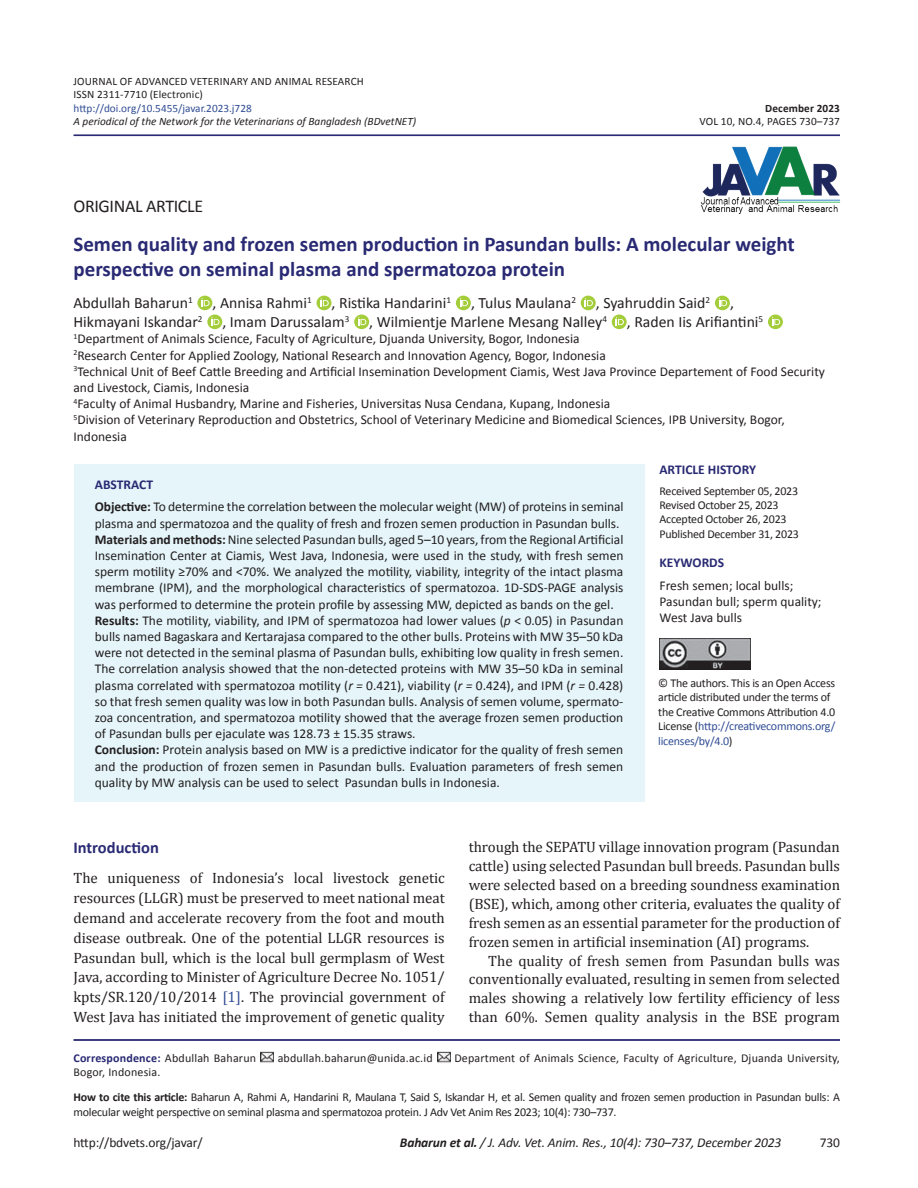
<style>
.page{position:relative;width:918px;height:1188px;background:#fff}
.page>*{position:absolute;margin:0;border:0;box-sizing:border-box;transform-origin:0 0}
.t1{font:700 21px/25.2px "Calibri";color:#292a73}
.t2{font:18px "Calibri";letter-spacing:-.02em;color:#231f20}
.t3{font:700 16.5px "Calibri";color:#292a73}
.t4{font:15.75px "Calibri";color:#231f20}
.t5{font:15px/18.9px "Cambria";letter-spacing:-.005em;color:#231f20;text-align:justify}
.t6{font:13.5px/16.2px "Calibri";color:#231f20}
.t7{font:italic 13.5px "Calibri";letter-spacing:-.01em;color:#231f20}
.t8{font:700 13.5px "Calibri";color:#292a73}
.t9{font:12px/14.4px "Calibri";letter-spacing:-.02em;color:#231f20}
.t10{font:12px "Calibri";letter-spacing:.015em;color:#231f20}
.t11{font:700 12px "Calibri";letter-spacing:.015em;color:#292a73}
.t12{font:11.25px/13.5px "Calibri";letter-spacing:.01em;color:#231f20}
.t13{font:italic 11.25px "Calibri";color:#231f20}
.t14{font:11.25px "Calibri";color:#304d94}
.t15{font:700 11.25px "Calibri";letter-spacing:.01em;color:#231f20}
.s1{font-weight:700;color:#292a73}
.s2{font-weight:700}
.s3{font-style:italic}
.s4{color:#304d94}
.s5{font-weight:400;color:#231f20}
</style>
<div class="page">
<hr style="left:74px;top:134px;width:766px;height:2px;background:#292a73">
<svg style="left:198px;top:295px;width:15px;height:16px"></svg>
<svg style="left:197px;top:296px;width:15px;height:14px"></svg>
<svg style="left:201px;top:298px;width:9px;height:8px"></svg>
<svg style="left:316px;top:296px;width:16px;height:14px"></svg>
<svg style="left:321px;top:298px;width:8px;height:8px"></svg>
<svg style="left:456px;top:295px;width:14px;height:16px"></svg>
<div style="left:456px;top:296px;width:15px;height:14px;background:#a4cd3b;border-radius:50%"></div>
<svg style="left:460px;top:298px;width:8px;height:8px"></svg>
<svg style="left:581px;top:295px;width:14px;height:16px"></svg>
<svg style="left:581px;top:296px;width:15px;height:14px"></svg>
<svg style="left:585px;top:298px;width:8px;height:8px"></svg>
<svg style="left:715px;top:295px;width:14px;height:16px"></svg>
<div style="left:715px;top:296px;width:15px;height:14px;background:#a4cd3b;border-radius:50%"></div>
<svg style="left:719px;top:298px;width:8px;height:8px"></svg>
<svg style="left:207px;top:314px;width:15px;height:15px"></svg>
<svg style="left:211px;top:317px;width:9px;height:8px"></svg>
<svg style="left:354px;top:314px;width:15px;height:15px"></svg>
<svg style="left:358px;top:317px;width:8px;height:8px"></svg>
<svg style="left:611px;top:318px;width:16px;height:11px"></svg>
<svg style="left:612px;top:314px;width:15px;height:15px"></svg>
<svg style="left:616px;top:317px;width:8px;height:8px"></svg>
<svg style="left:768px;top:318px;width:15px;height:11px"></svg>
<svg style="left:768px;top:314px;width:15px;height:15px"></svg>
<svg style="left:772px;top:317px;width:8px;height:8px"></svg>
<hr style="left:74px;top:1039px;width:766px;height:2px;background:#292a73">
<svg style="left:260px;top:1052px;width:13px;height:11px"></svg>
<svg style="left:437px;top:1052px;width:13px;height:11px"></svg>
<img style="left:700px;top:146px;width:141px;height:69px">
<div style="left:74px;top:464px;width:570px;height:338px;background:#e5f5fa"></div>
<img style="left:660px;top:639px;width:90px;height:30px">
<p class="t12" style="left:74px;top:74px;width:292px">JOURNAL OF ADVANCED VETERINARY AND ANIMAL RESEARCH<br>ISSN 2311-7710 (Electronic)</p>
<p class="t14" style="left:74px;top:101px;width:180px">http://doi.org/10.5455/javar.2023.j728</p>
<p class="t15" style="left:765px;top:101px;width:76px">December 2023</p>
<p class="t13" style="left:74px;top:115px;width:344px">A periodical of the Network for the Veterinarians of Bangladesh (BDvetNET)</p>
<p class="t12" style="left:700px;top:114px;width:142px">VOL 10, NO.4, PAGES 730–737</p>
<h2 class="t2" style="left:74px;top:195px;width:131px">ORIGINAL ARTICLE</h2>
<h1 class="t1" style="left:74px;top:230px;width:723px">Semen quality and frozen semen production in Pasundan bulls: A molecular weight perspective on seminal plasma and spermatozoa protein</h1>
<p class="t4" style="left:74px;top:293px;width:121px">Abdullah Baharun<sup>1</sup></p>
<p class="t4" style="left:213px;top:293px;width:101px">, Annisa Rahmi<sup>1</sup></p>
<p class="t4" style="left:332px;top:293px;width:121px">, Ristika Handarini<sup>1</sup></p>
<p class="t4" style="left:471px;top:293px;width:106px">, Tulus Maulana<sup>2</sup></p>
<p class="t4" style="left:596px;top:293px;width:116px">, Syahruddin Said<sup>2</sup></p>
<p class="t4" style="left:730px;top:293px;width:5px">,</p>
<p class="t4" style="left:74px;top:312px;width:131px">Hikmayani Iskandar<sup>2</sup></p>
<p class="t4" style="left:222px;top:312px;width:128px">, Imam Darussalam<sup>3</sup></p>
<p class="t4" style="left:369px;top:312px;width:239px">, Wilmientje Marlene Mesang Nalley<sup>4</sup></p>
<p class="t4" style="left:627px;top:312px;width:138px">, Raden Iis Arifiantini<sup>5</sup></p>
<p class="t6" style="left:74px;top:330px;width:753px"><sup>1</sup>Department of Animals Science, Faculty of Agriculture, Djuanda University, Bogor, Indonesia<br><sup>2</sup>Research Center for Applied Zoology, National Research and Innovation Agency, Bogor, Indonesia<br><sup>3</sup>Technical Unit of Beef Cattle Breeding and Artificial Insemination Development Ciamis, West Java Province Departement of Food Security and Livestock, Ciamis, Indonesia<br><sup>4</sup>Faculty of Animal Husbandry, Marine and Fisheries, Universitas Nusa Cendana, Kupang, Indonesia<br><sup>5</sup>Division of Veterinary Reproduction and Obstetrics, School of Veterinary Medicine and Biomedical Sciences, IPB University, Bogor, Indonesia</p>
<p class="t6" style="left:95px;top:473px;width:530px;line-height:22.2px"><span class="s1">ABSTRACT<br></span><span class="s2">Objective:</span> To determine the correlation between the molecular weight (MW) of proteins in seminal</p>
<p class="t6" style="left:95px;top:514px;width:530px">plasma and spermatozoa and the quality of fresh and frozen semen production in Pasundan bulls.<br><span class="s2">Materials and methods:</span> Nine selected Pasundan bulls, aged 5–10 years, from the Regional Artificial Insemination Center at Ciamis, West Java, Indonesia, were used in the study, with fresh semen sperm motility ≥70% and &lt;70%. We analyzed the motility, viability, integrity of the intact plasma membrane (IPM), and the morphological characteristics of spermatozoa. 1D-SDS-PAGE analysis was performed to determine the protein profile by assessing MW, depicted as bands on the gel.<br><span class="s2">Results:</span> The motility, viability, and IPM of spermatozoa had lower values (<span class="s3">p</span> &lt; 0.05) in Pasundan bulls named Bagaskara and Kertarajasa compared to the other bulls. Proteins with MW 35–50 kDa were not detected in the seminal plasma of Pasundan bulls, exhibiting low quality in fresh semen.<br>The correlation analysis showed that the non-detected proteins with MW 35–50 kDa in seminal plasma correlated with spermatozoa motility (<span class="s3">r =</span> 0.421), viability (<span class="s3">r =</span> 0.424), and IPM (<span class="s3">r =</span> 0.428) so that fresh semen quality was low in both Pasundan bulls. Analysis of semen volume, spermato&shy;zoa concentration, and spermatozoa motility showed that the average frozen semen production of Pasundan bulls per ejaculate was 128.73 ± 15.35 straws.<br><span class="s2">Conclusion:</span> Protein analysis based on MW is a predictive indicator for the quality of fresh semen and the production of frozen semen in Pasundan bulls. Evaluation parameters of fresh semen quality by MW analysis can be used to select Pasundan bulls in Indonesia.</p>
<p class="t8" style="left:659px;top:461px;width:98px">ARTICLE HISTORY</p>
<p class="t9" style="left:660px;top:483px;width:141px">Received September 05, 2023<br>Revised October 25, 2023<br>Accepted October 26, 2023<br>Published December 31, 2023</p>
<p class="t8" style="left:660px;top:555px;width:66px">KEYWORDS</p>
<p class="t6" style="left:660px;top:576px;width:164px">Fresh semen; local bulls;<br>Pasundan bull; sperm quality;<br>West Java bulls</p>
<p class="t9" style="left:658px;top:675px;width:179px">© The authors. This is an Open Access article distributed under the terms of the Creative Commons Attribution 4.0<br>License (<span class="s4">http://creativecommons.org/ licenses/by/4.0</span>)</p>
<p class="t3" style="left:74px;top:837px;width:87px">Introduction</p>
<p class="t5" style="left:74px;top:868px;width:373px;line-height:19.8px">The uniqueness of Indonesia’s local livestock genetic resources (LLGR) must be preserved to meet national meat demand and accelerate recovery from the foot and mouth disease outbreak. One of the potential LLGR resources is Pasundan bull, which is the local bull germplasm of West Java, according to Minister of Agriculture Decree No. 1051/ kpts/SR.120/10/2014 <span class="s4">[1]</span>. The provincial government of West Java has initiated the improvement of genetic quality</p>
<p class="t5" style="left:469px;top:837px;width:373px">through the SEPATU village innovation program (Pasundan cattle) using selected Pasundan bull breeds. Pasundan bulls were selected based on a breeding soundness examination (BSE), which, among other criteria, evaluates the quality of fresh semen as an essential parameter for the production of frozen semen in artificial insemination (AI) programs.</p>
<p class="t5" style="left:469px;top:951px;width:373px;text-indent:20px">The quality of fresh semen from Pasundan bulls was conventionally evaluated, resulting in semen from selected males showing a relatively low fertility efficiency of less than 60%. Semen quality analysis in the BSE program</p>
<p class="t11" style="left:74px;top:1050px;width:184px">Correspondence: <span class="s5">Abdullah Baharun</span></p>
<p class="t10" style="left:278px;top:1050px;width:157px">abdullah.baharun@unida.ac.id</p>
<p class="t10" style="left:454px;top:1050px;width:387px">Department of Animals Science, Faculty of Agriculture, Djuanda University,</p>
<p class="t9" style="left:73px;top:1059px;width:768px;line-height:24.9px">Bogor, Indonesia.<br><span class="s2">How to cite this article:</span> Baharun A, Rahmi A, Handarini R, Maulana T, Said S, Iskandar H, et al. Semen quality and frozen semen production in Pasundan bulls: A</p>
<p class="t9" style="left:73px;top:1104px;width:545px">molecular weight perspective on seminal plasma and spermatozoa protein. J Adv Vet Anim Res 2023; 10(4): 730–737.</p>
<p class="t6" style="left:74px;top:1133px;width:131px">http://bdvets.org/javar/</p>
<p class="t7" style="left:400px;top:1134px;width:383px"><span class="s2">Baharun et al.</span> / J. Adv. Vet. Anim. Res., 10(4): 730–737, December 2023</p>
<p class="t6" style="left:820px;top:1133px;width:22px">730</p>
</div>
